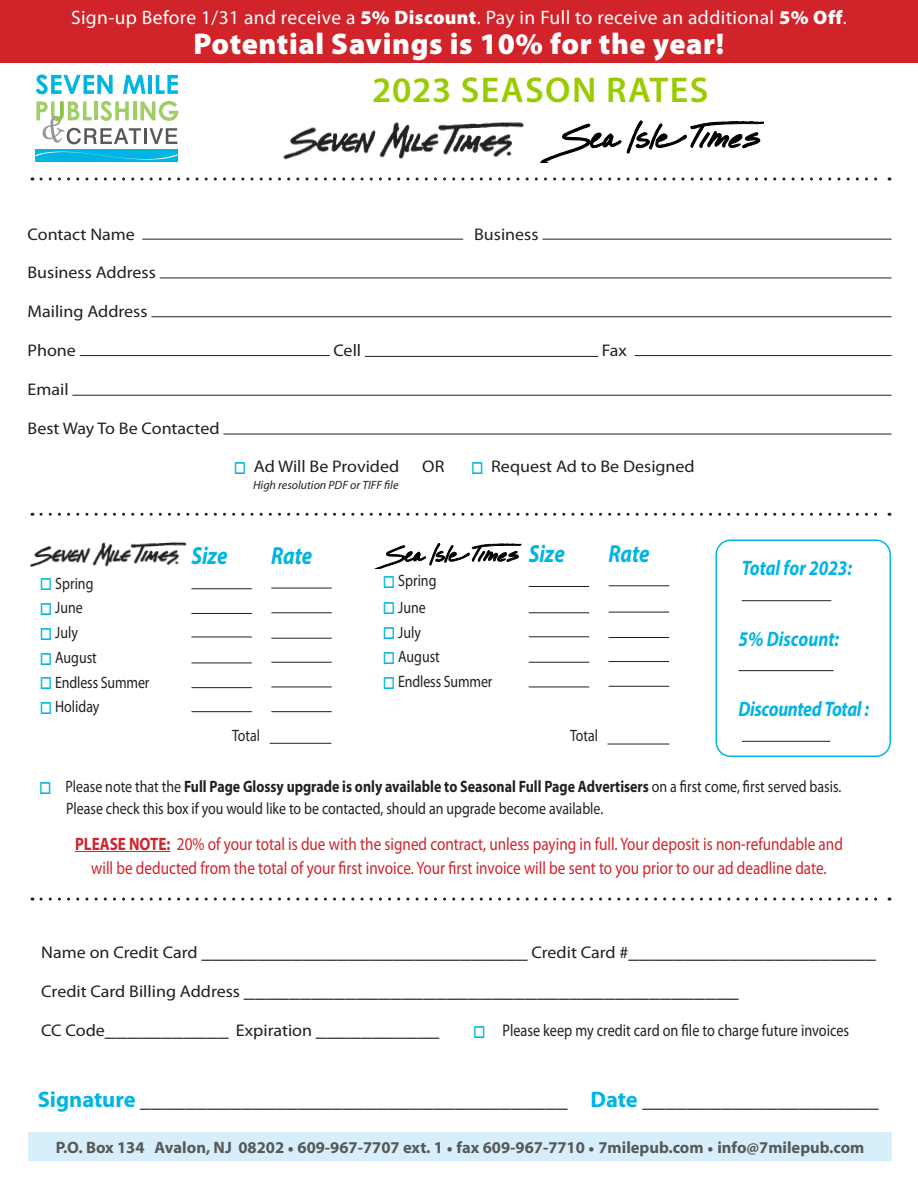
<style>
.page{position:relative;width:918px;height:1188px;background:#fff}
.page>*{position:absolute;margin:0;border:0;box-sizing:border-box;transform-origin:0 0}
.t1{font:600 36px "Myriad Pro";letter-spacing:.04em;color:#9c0}
.t2{font:900 30px "Myriad Pro";letter-spacing:.02em;color:#fff}
.t3{font:italic 700 24.75px "Myriad Pro";color:#00b4e3;scale:.84 1}
.t4{font:700 22.5px "Myriad Pro";color:#231f20}
.t5{font:italic 700 21px "Myriad Pro";letter-spacing:-.01em;color:#00b4e3;scale:.84 1}
.t6{font:19.5px "Myriad Pro";letter-spacing:.02em;color:#fff}
.t7{font:18px/24px "Myriad Pro";color:#d1232a;text-align:center;scale:.84 1}
.t8{font:16.8px "Myriad Pro";color:#231f20;scale:1.07 1}
.t9{font:16.8px "Myriad Pro";color:#231f20;scale:.84 1}
.t10{font:16.5px/21.5px "Myriad Pro";color:#231f20;scale:.84 1}
.t11{font:700 16.5px "Myriad Pro";color:#57585a}
.t12{font:italic 12px "Myriad Pro";color:#231f20}
.s1{font-weight:900}
.s2{color:#00b4e3}
.s3{font-weight:700}
.s4{font-weight:400;font-size:16.8px}
.s5{font-weight:400}
.s6{font-family:"Minion Pro"}
</style>
<div class="page">
<div style="left:28px;top:1132px;width:864px;height:29px;background:#d7effa"></div>
<hr style="left:529px;top:586px;width:60px;height:1px;background:#231f20">
<hr style="left:609px;top:585px;width:60px;height:1px;background:#231f20">
<hr style="left:529px;top:612px;width:60px;height:1px;background:#231f20">
<hr style="left:609px;top:612px;width:60px;height:1px;background:#231f20">
<hr style="left:529px;top:636px;width:60px;height:1px;background:#231f20">
<hr style="left:609px;top:637px;width:60px;height:1px;background:#231f20">
<hr style="left:529px;top:662px;width:60px;height:1px;background:#231f20">
<hr style="left:609px;top:661px;width:60px;height:1px;background:#231f20">
<hr style="left:529px;top:687px;width:60px;height:1px;background:#231f20">
<hr style="left:609px;top:686px;width:60px;height:1px;background:#231f20">
<hr style="left:191px;top:588px;width:61px;height:1px;background:#231f20">
<hr style="left:271px;top:588px;width:61px;height:1px;background:#231f20">
<hr style="left:191px;top:613px;width:61px;height:1px;background:#231f20">
<hr style="left:271px;top:612px;width:61px;height:1px;background:#231f20">
<hr style="left:191px;top:637px;width:61px;height:1px;background:#231f20">
<hr style="left:271px;top:638px;width:61px;height:1px;background:#231f20">
<hr style="left:191px;top:663px;width:61px;height:1px;background:#231f20">
<hr style="left:271px;top:662px;width:61px;height:1px;background:#231f20">
<hr style="left:191px;top:687px;width:61px;height:1px;background:#231f20">
<hr style="left:271px;top:687px;width:61px;height:1px;background:#231f20">
<hr style="left:191px;top:711px;width:61px;height:1px;background:#231f20">
<hr style="left:271px;top:711px;width:61px;height:1px;background:#231f20">
<img style="left:30px;top:542px;width:157px;height:25px">
<svg style="left:374px;top:543px;width:148px;height:26px"></svg>
<hr style="left:142px;top:239px;width:321px;height:1px;background:#231f20">
<hr style="left:542px;top:239px;width:350px;height:1px;background:#231f20">
<hr style="left:160px;top:278px;width:732px;height:1px;background:#231f20">
<hr style="left:151px;top:316px;width:741px;height:1px;background:#231f20">
<hr style="left:80px;top:355px;width:250px;height:1px;background:#231f20">
<hr style="left:365px;top:356px;width:233px;height:1px;background:#231f20">
<hr style="left:634px;top:355px;width:258px;height:1px;background:#231f20">
<hr style="left:72px;top:395px;width:820px;height:1px;background:#231f20">
<hr style="left:223px;top:434px;width:669px;height:1px;background:#231f20">
<div style="left:715px;top:539px;width:176px;height:218px;border:2px solid #00b4e3;border-radius:14px"></div>
<hr style="left:742px;top:600px;width:89px;height:1px;background:#231f20">
<hr style="left:738px;top:670px;width:96px;height:1px;background:#231f20">
<hr style="left:742px;top:741px;width:88px;height:1px;background:#231f20">
<svg style="left:41px;top:177px;width:849px;height:3px"></svg>
<svg style="left:41px;top:513px;width:849px;height:3px"></svg>
<svg style="left:41px;top:898px;width:849px;height:3px"></svg>
<svg style="left:36px;top:74px;width:77px;height:20px"></svg>
<svg style="left:123px;top:75px;width:22px;height:19px"></svg>
<hr style="left:148px;top:75px;width:4px;height:19px;background:#00b4e3">
<svg style="left:156px;top:75px;width:22px;height:19px"></svg>
<svg style="left:36px;top:101px;width:142px;height:61px"></svg>
<hr style="left:608px;top:744px;width:61px;height:1px;background:#231f20">
<hr style="left:270px;top:743px;width:61px;height:1px;background:#231f20">
<hr style="left:75px;top:851px;width:96px;height:1px;background:#d1232a">
<div style="left:0;top:0;width:918px;height:63px;background:#d1232a"></div>
<img style="left:283px;top:122px;width:241px;height:38px">
<svg style="left:540px;top:120px;width:224px;height:43px"></svg>
<p class="t6" style="left:71px;top:5px;width:777px">Sign-up Before 1/31 and receive a <span class="s1">5% Discount</span>. Pay in Full to receive an additional <span class="s1">5% Off</span>.</p>
<p class="t2" style="left:194px;top:27px;width:532px">Potential Savings is 10% for the year!</p>
<p class="t1" style="left:372px;top:67px;width:338px">2023 SEASON RATES</p>
<p class="t8" style="left:28px;top:224px;width:102px">Contact Name</p>
<p class="t8" style="left:474px;top:224px;width:62px">Business</p>
<p class="t8" style="left:28px;top:262px;width:121px">Business Address</p>
<p class="t8" style="left:28px;top:301px;width:114px">Mailing Address</p>
<p class="t8" style="left:28px;top:340px;width:47px">Phone</p>
<p class="t8" style="left:333px;top:340px;width:27px">Cell</p>
<p class="t8" style="left:602px;top:340px;width:25px">Fax</p>
<p class="t8" style="left:28px;top:379px;width:40px">Email</p>
<p class="t8" style="left:28px;top:418px;width:181px">Best Way To Be Contacted</p>
<p class="t8" style="left:234px;top:456px;width:156px"><span class="s2">□</span> Ad Will Be Provided</p>
<p class="t8" style="left:422px;top:456px;width:22px">OR</p>
<p class="t8" style="left:471px;top:456px;width:210px"><span class="s2">□</span> Request Ad to Be Designed</p>
<p class="t12" style="left:253px;top:478px;width:147px">High resolution PDF or TIFF file</p>
<p class="t10" style="left:40px;top:572px;width:65px"><span class="s2">□</span> Spring</p>
<p class="t10" style="left:40px;top:597px;width:53px"><span class="s2">□</span> June</p>
<p class="t10" style="left:40px;top:622px;width:47px"><span class="s2">□</span> July</p>
<p class="t10" style="left:40px;top:646px;width:69px"><span class="s2">□</span> August</p>
<p class="t10" style="left:40px;top:671px;width:132px"><span class="s2">□</span> Endless Summer</p>
<p class="t10" style="left:40px;top:696px;width:72px"><span class="s2">□</span> Holiday</p>
<p class="t3" style="left:191px;top:540px;width:45px">Size</p>
<p class="t3" style="left:271px;top:540px;width:50px">Rate</p>
<p class="t10" style="left:383px;top:570px;width:65px"><span class="s2">□</span> Spring</p>
<p class="t10" style="left:383px;top:596px;width:53px"><span class="s2">□</span> June</p>
<p class="t10" style="left:383px;top:621px;width:47px"><span class="s2">□</span> July</p>
<p class="t10" style="left:383px;top:646px;width:69px"><span class="s2">□</span> August</p>
<p class="t10" style="left:383px;top:670px;width:132px"><span class="s2">□</span> Endless Summer</p>
<p class="t3" style="left:529px;top:537px;width:45px">Size</p>
<p class="t3" style="left:609px;top:537px;width:50px">Rate</p>
<p class="t5" style="left:742px;top:554px;width:133px">Total for 2023:</p>
<p class="t5" style="left:738px;top:625px;width:121px">5% Discount:</p>
<p class="t5" style="left:738px;top:696px;width:157px">Discounted Total :</p>
<p class="t10" style="left:232px;top:724px;width:35px">Total</p>
<p class="t10" style="left:66px;top:776px;width:924px;text-indent:-27px"><span class="s2">□</span> Please note that the <span class="s3">Full Page Glossy upgrade is only available to Seasonal Full Page Advertisers</span> on a first come, first served basis.<br>Please check this box if you would like to be contacted, should an upgrade become available.</p>
<p class="t10" style="left:570px;top:724px;width:35px">Total</p>
<p class="t7" style="left:75px;top:831px;width:916px"><span class="s3">PLEASE NOTE:</span> 20% of your total is due with the signed contract, unless paying in full. Your deposit is non-refundable and will be deducted from the total of your first invoice. Your first invoice will be sent to you prior to our ad deadline date.</p>
<p class="t4" style="left:41px;top:938px;width:836px"><span class="s4">Name on Credit Card</span> __________________________<span class="s5">___</span> <span class="s4">Credit Card #</span><span class="s5">__</span>____________________</p>
<p class="t4" style="left:41px;top:977px;width:699px"><span class="s4">Credit Card Billing Address</span> ____________________________________________</p>
<p class="t4" style="left:41px;top:1016px;width:400px"><span class="s4">CC Code</span>___________ <span class="s4">Expiration</span> ___________</p>
<p class="t9" style="left:473px;top:1020px;width:449px"><span class="s2">□</span> Please keep my credit card on file to charge future invoices</p>
<p class="t4" style="left:38px;top:1087px;width:842px"><span class="s2">Signature</span> ______________________________________ <span class="s2">Date</span> _____________________</p>
<p class="t11" style="left:56px;top:1138px;width:810px">P.O. Box 134 Avalon, NJ 08202 <span class="s6">•</span> 609-967-7707 ext. 1 <span class="s6">•</span> fax 609-967-7710 <span class="s6">•</span> 7milepub.com <span class="s6">•</span> info@7milepub.com</p>
</div>
